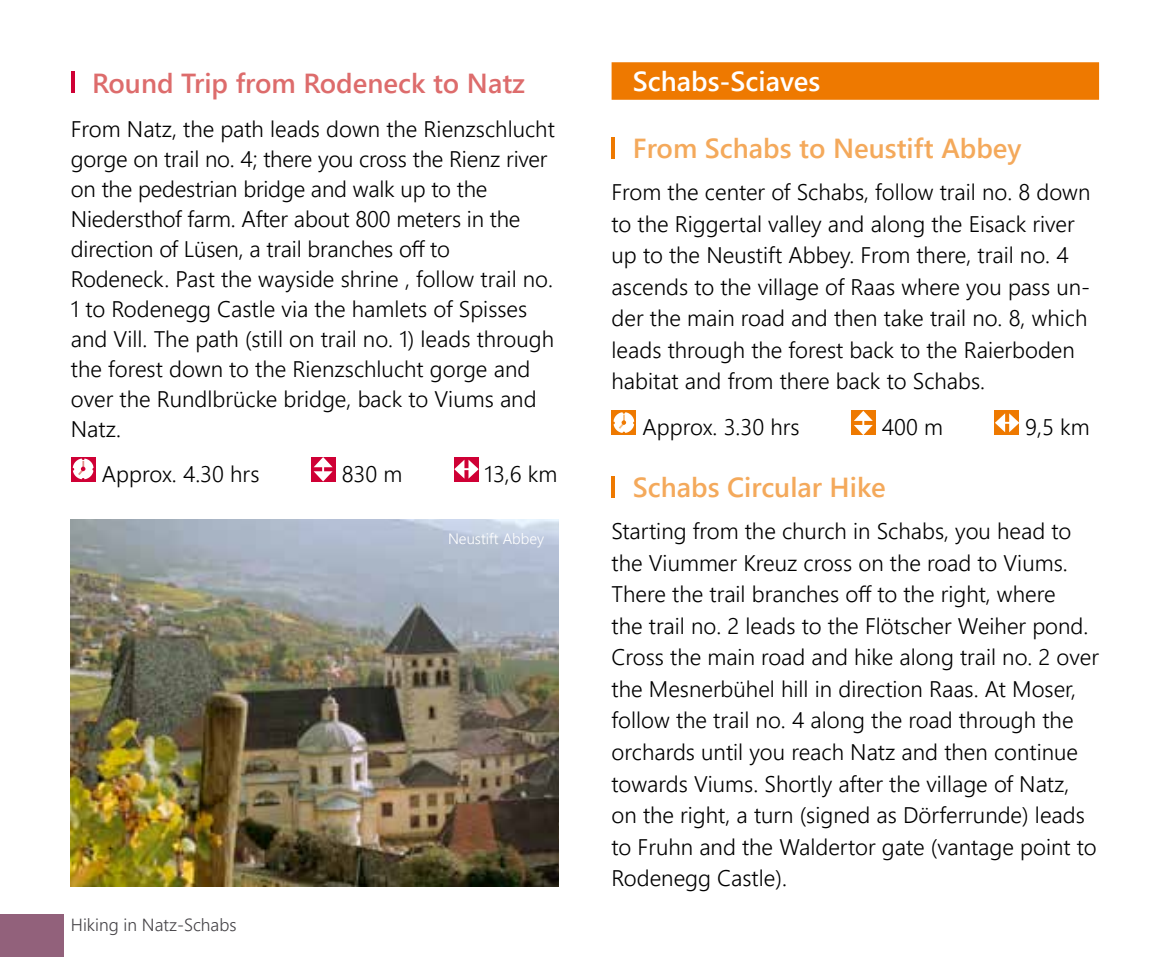
<style>
.page{position:relative;width:1170px;height:957px;background:#fff}
.page>*{position:absolute;margin:0;border:0;box-sizing:border-box;transform-origin:0 0}
.t1{font:27.5px "Webly Sleek UI Semibold";color:#f4a95b}
.t2{font:27.5px "Webly Sleek UI Semibold";color:#dd6c6c}
.t3{font:27.5px "Webly Sleek UI Semibold";color:#fff}
.t4{font:22.5px/31.5px "Webly Sleek UI Semilight";color:#000}
.t5{font:17.5px "Webly Sleek UI Semilight";color:#454347}
.t6{font:15px "Webly Sleek UI Semilight";color:#fff}
</style>
<div class="page">
<div style="left:0;top:914px;width:64px;height:43px;background:#92617b"></div>
<hr style="left:71px;top:72px;width:3px;height:21px;background:#cf0035">
<div style="left:71px;top:457px;width:25px;height:24px;background:#cf0035"></div>
<div style="left:73px;top:458px;width:21px;height:21px;background:#fff;border-radius:50%"></div>
<svg style="left:72px;top:458px;width:14px;height:22px"></svg>
<div style="left:311px;top:457px;width:24px;height:24px;background:#cf0035"></div>
<svg style="left:313px;top:457px;width:19px;height:24px"></svg>
<div style="left:453px;top:457px;width:25px;height:24px;background:#cf0035"></div>
<svg style="left:454px;top:460px;width:24px;height:18px"></svg>
<div style="left:611px;top:62px;width:487px;height:38px;background:#ee7900"></div>
<hr style="left:611px;top:137px;width:4px;height:21px;background:#ee7900">
<svg style="left:611px;top:410px;width:25px;height:25px"></svg>
<div style="left:613px;top:412px;width:21px;height:21px;background:#fff;border-radius:50%"></div>
<svg style="left:612px;top:411px;width:14px;height:23px"></svg>
<div style="left:850px;top:410px;width:25px;height:25px;background:#ee7900"></div>
<svg style="left:854px;top:411px;width:18px;height:24px"></svg>
<div style="left:994px;top:410px;width:24px;height:25px;background:#ee7900"></div>
<svg style="left:995px;top:413px;width:23px;height:19px"></svg>
<hr style="left:611px;top:476px;width:4px;height:21px;background:#ee7900">
<img style="left:71px;top:519px;width:487px;height:367px">
<p class="t2" style="left:92px;top:62px;width:434px">Round Trip from Rodeneck to Natz</p>
<p class="t4" style="left:71px;top:113px;width:485px;line-height:30px">From Natz, the path leads down the Rienzschlucht gorge on trail no. 4; there you cross the Rienz river on the pedestrian bridge and walk up to the Niedersthof farm. After about 800 meters in the direction of Lüsen, a trail branches off to<br>Rodeneck. Past the wayside shrine , follow trail no.<br>1 to Rodenegg Castle via the hamlets of Spisses and Vill. The path (still on trail no. 1) leads through the forest down to the Rienzschlucht gorge and over the Rundlbrücke bridge, back to Viums and Natz.</p>
<p class="t4" style="left:102px;top:457px;width:159px">Approx. 4.30 hrs</p>
<p class="t4" style="left:342px;top:457px;width:62px">830 m</p>
<p class="t4" style="left:484px;top:457px;width:74px">13,6 km</p>
<p class="t5" style="left:71px;top:912px;width:167px">Hiking in Natz-Schabs</p>
<p class="t6" style="left:448px;top:527px;width:98px">Neustift Abbey</p>
<p class="t3" style="left:632px;top:60px;width:189px">Schabs-Sciaves</p>
<p class="t1" style="left:632px;top:128px;width:390px">From Schabs to Neustift Abbey</p>
<p class="t4" style="left:611px;top:176px;width:480px">From the center of Schabs, follow trail no. 8 down to the Riggertal valley and along the Eisack river up to the Neustift Abbey. From there, trail no. 4 ascends to the village of Raas where you pass un&shy;der the main road and then take trail no. 8, which leads through the forest back to the Raierboden habitat and from there back to Schabs.</p>
<p class="t4" style="left:642px;top:410px;width:159px">Approx. 3.30 hrs</p>
<p class="t4" style="left:881px;top:410px;width:63px">400 m</p>
<p class="t4" style="left:1025px;top:410px;width:66px">9,5 km</p>
<p class="t1" style="left:632px;top:467px;width:254px">Schabs Circular Hike</p>
<p class="t4" style="left:611px;top:515px;width:489px">Starting from the church in Schabs, you head to the Viummer Kreuz cross on the road to Viums.<br>There the trail branches off to the right, where<br>the trail no. 2 leads to the Flötscher Weiher pond.<br>Cross the main road and hike along trail no. 2 over the Mesnerbühel hill in direction Raas. At Moser, follow the trail no. 4 along the road through the orchards until you reach Natz and then continue towards Viums. Shortly after the village of Natz, on the right, a turn (signed as Dörferrunde) leads to Fruhn and the Waldertor gate (vantage point to Rodenegg Castle).</p>
</div>
